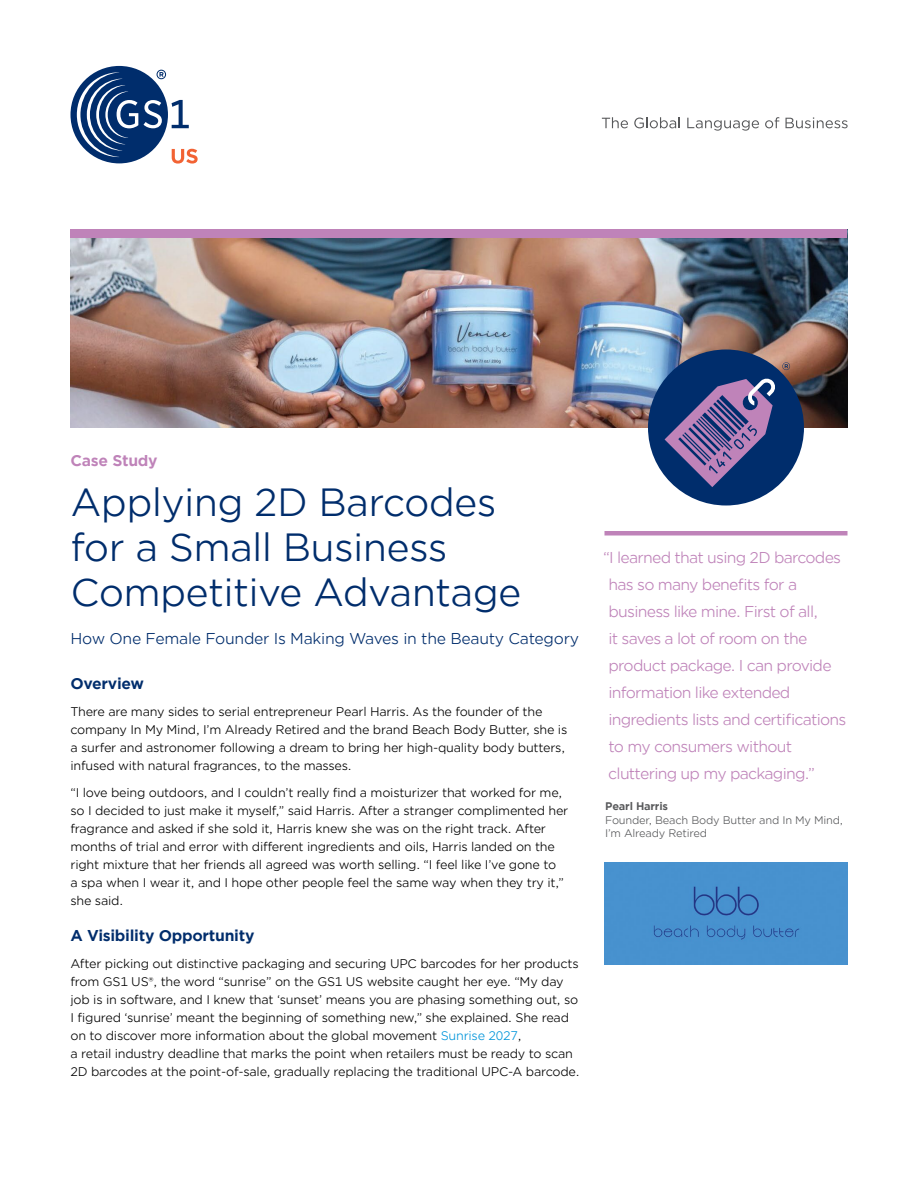
<style>
.page{position:relative;width:918px;height:1188px;background:#fff}
.page>*{position:absolute;margin:0;border:0;box-sizing:border-box;transform-origin:0 0}
.t1{font:37.5px/45px "Gotham Office";letter-spacing:-.02em;color:#002d6c}
.t2{font:15px/27px "Gotham Office";letter-spacing:-.05em;color:#bf83b9}
.t3{font:15px "Gotham Office";letter-spacing:-.02em;color:#002d6c}
.t4{font:700 15px "Gotham Office";letter-spacing:-.02em;color:#002d6c}
.t5{font:700 15px "Gotham Office";letter-spacing:-.02em;color:#bf83b9}
.t6{font:12px/18px "Gotham Office";letter-spacing:-.02em;color:#000}
.t7{font:10.5px/13.5px "Gotham Office";letter-spacing:-.02em;color:#58595b}
.t8{font:700 10.5px "Gotham Office";letter-spacing:-.02em;color:#58595b}
.s1{color:#0095da}
</style>
<div class="page">
<svg style="left:602px;top:117px;width:26px;height:11px"></svg>
<svg style="left:634px;top:117px;width:46px;height:11px"></svg>
<svg style="left:687px;top:118px;width:72px;height:13px"></svg>
<svg style="left:765px;top:117px;width:14px;height:11px"></svg>
<svg style="left:786px;top:117px;width:62px;height:11px"></svg>
<div style="left:71px;top:66px;width:97px;height:97px;background:#002d6c;border-radius:50%"></div>
<svg style="left:144px;top:100px;width:18px;height:28px"></svg>
<svg style="left:172px;top:100px;width:17px;height:28px"></svg>
<svg style="left:157px;top:70px;width:9px;height:9px"></svg>
<svg style="left:77px;top:72px;width:61px;height:85px"></svg>
<svg style="left:172px;top:149px;width:26px;height:15px"></svg>
<img style="left:70px;top:238px;width:778px;height:190px">
<div style="left:604px;top:531px;width:244px;height:5px;background:#bf83b9"></div>
<div style="left:70px;top:230px;width:778px;height:8px;background:#bf83b9"></div>
<div style="left:648px;top:350px;width:156px;height:156px;background:#002d6c;border-radius:50%"></div>
<svg style="left:665px;top:378px;width:110px;height:109px"></svg>
<svg style="left:782px;top:362px;width:8px;height:8px"></svg>
<div style="left:604px;top:862px;width:244px;height:103px;background:#4891ce"></div>
<p class="t5" style="left:70px;top:451px;width:89px">Case Study</p>
<h1 class="t1" style="left:70px;top:479px;width:453px">Applying 2D Barcodes for a Small Business<br>Competitive Advantage</h1>
<p class="t3" style="left:70px;top:628px;width:510px">How One Female Founder Is Making Waves in the Beauty Category</p>
<p class="t4" style="left:70px;top:673px;width:75px">Overview</p>
<p class="t6" style="left:70px;top:702px;width:498px">There are many sides to serial entrepreneur Pearl Harris. As the founder of the company In My Mind, I’m Already Retired and the brand Beach Body Butter, she is a surfer and astronomer following a dream to bring her high-quality body butters, infused with natural fragrances, to the masses.</p>
<p class="t6" style="left:70px;top:783px;width:499px">“I love being outdoors, and I couldn’t really find a moisturizer that worked for me, so I decided to just make it myself,” said Harris. After a stranger complimented her fragrance and asked if she sold it, Harris knew she was on the right track. After months of trial and error with different ingredients and oils, Harris landed on the right mixture that her friends all agreed was worth selling. “I feel like I’ve gone to<br>a spa when I wear it, and I hope other people feel the same way when they try it,” she said.</p>
<p class="t4" style="left:70px;top:925px;width:186px">A Visibility Opportunity</p>
<p class="t6" style="left:70px;top:954px;width:511px">After picking out distinctive packaging and securing UPC barcodes for her products from GS1 US®, the word “sunrise” on the GS1 US website caught her eye. “My day job is in software, and I knew that ‘sunset’ means you are phasing something out, so I figured ‘sunrise’ meant the beginning of something new,” she explained. She read on to discover more information about the global movement <span class="s1">Sunrise 2027</span>,<br>a retail industry deadline that marks the point when retailers must be ready to scan 2D barcodes at the point-of-sale, gradually replacing the traditional UPC-A barcode.</p>
<p class="t2" style="left:608px;top:543px;width:240px;text-indent:-5px">“I learned that using 2D barcodes has so many benefits for a business like mine. First of all,<br>it saves a lot of room on the product package. I can provide information like extended ingredients lists and certifications to my consumers without cluttering up my packaging.”</p>
<p class="t8" style="left:605px;top:799px;width:64px">Pearl Harris</p>
<p class="t7" style="left:605px;top:813px;width:240px">Founder, Beach Body Butter and In My Mind,<br>I’m Already Retired</p>
</div>
